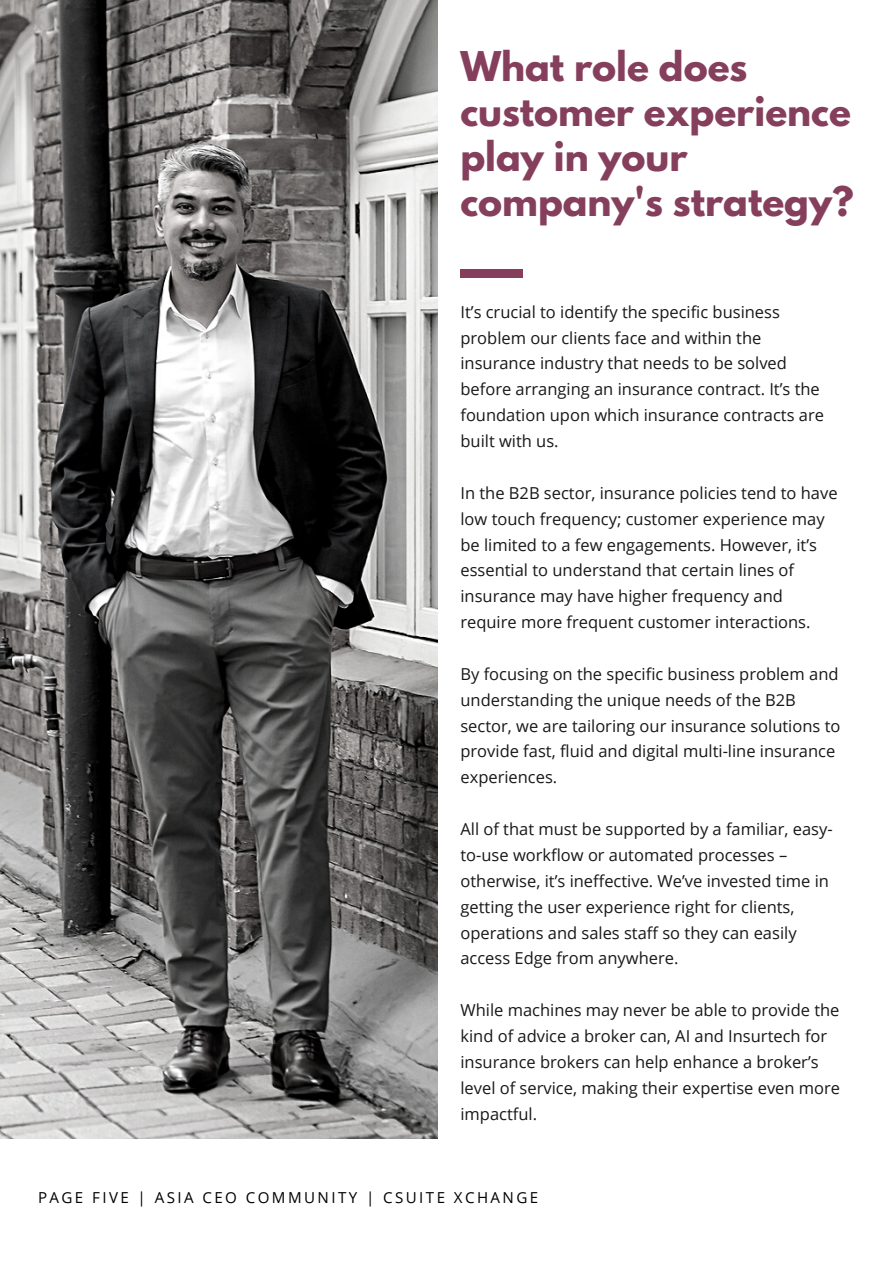
<style>
.page{position:relative;width:893px;height:1264px;background:#fff}
.page>*{position:absolute;margin:0;border:0;box-sizing:border-box;transform-origin:0 0}
.t1{font:700 36.3px/45px "League Spartan";color:#853f5c}
.t2{font:16.5px/25.8px "Open Sans";color:#181818}
.t3{font:15.15px "Open Sans";letter-spacing:.16em;color:#000}
</style>
<div class="page">
<img style="left:0;top:0;width:437px;height:1138px">
<div style="left:460px;top:269px;width:63px;height:8px;background:#853f5c"></div>
<p class="t1" style="left:460px;top:48px;width:395px">What role does customer experience play in your company's strategy?</p>
<p class="t2" style="left:460px;top:298px;width:365px">It’s crucial to identify the specific business problem our clients face and within the insurance industry that needs to be solved before arranging an insurance contract. It’s the foundation upon which insurance contracts are built with us.</p>
<p class="t2" style="left:460px;top:479px;width:378px">In the B2B sector, insurance policies tend to have low touch frequency; customer experience may be limited to a few engagements. However, it’s essential to understand that certain lines of insurance may have higher frequency and require more frequent customer interactions.</p>
<p class="t2" style="left:460px;top:660px;width:381px">By focusing on the specific business problem and understanding the unique needs of the B2B sector, we are tailoring our insurance solutions to provide fast, fluid and digital multi-line insurance experiences.</p>
<p class="t2" style="left:460px;top:815px;width:374px">All of that must be supported by a familiar, easy&shy;to-use workflow or automated processes – otherwise, it’s ineffective. We’ve invested time in getting the user experience right for clients, operations and sales staff so they can easily access Edge from anywhere.</p>
<p class="t2" style="left:460px;top:996px;width:381px">While machines may never be able to provide the kind of advice a broker can, AI and Insurtech for insurance brokers can help enhance a broker’s level of service, making their expertise even more impactful.</p>
<p class="t3" style="left:38px;top:1186px;width:501px">PAGE FIVE | ASIA CEO COMMUNITY | CSUITE XCHANGE</p>
</div>
